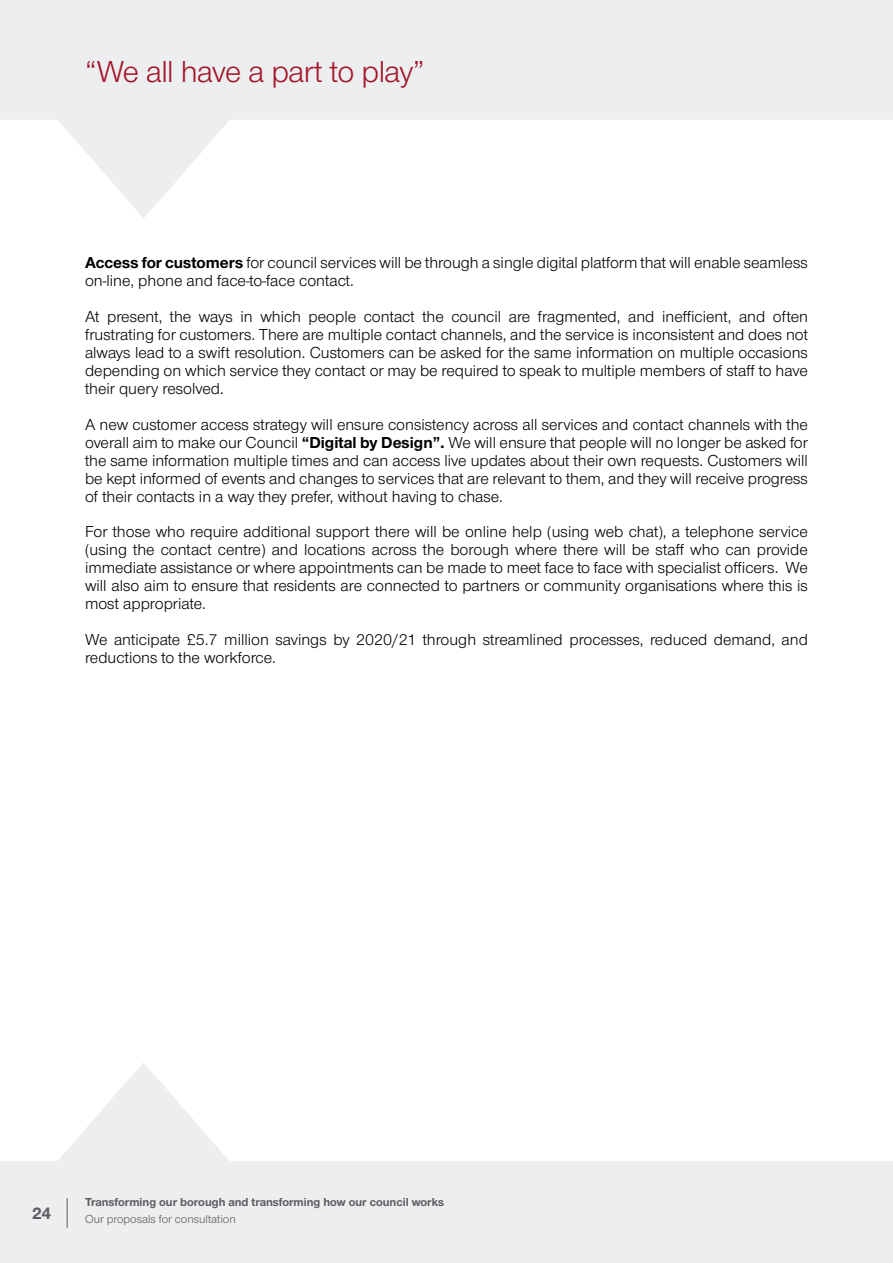
<style>
.page{position:relative;width:893px;height:1263px;background:#fff}
.page>*{position:absolute;margin:0;border:0;box-sizing:border-box;transform-origin:0 0}
.t1{font:31.5px "Nimbus San Nov TOT";letter-spacing:-.02em;color:#a31428}
.t2{font:700 17.55px "Nimbus San Nov TOT";color:#5c5b60}
.t3{font:16.5px/18px "Nimbus San Nov TOT";color:#000;text-align:justify}
.t4{font:700 12px "Nimbus San Nov TOT";color:#5c5b60}
.t5{font:12px "Nimbus San Nov TOT";color:#5c5b60}
.s1{font-weight:700}
</style>
<div class="page">
<svg style="left:0;top:1063px;width:893px;height:200px;fill:#edeeef"></svg>
<svg style="left:0;top:0;width:893px;height:218px;fill:#edeeef"></svg>
<hr style="left:67px;top:1198px;width:1px;height:30px;background:#5c5b60">
<h1 class="t1" style="left:85px;top:53px;width:341px">“We all have a part to play”</h1>
<p class="t3" style="left:85px;top:254px;width:724px"><span class="s1">Access for customers</span> for council services will be through a single digital platform that will enable seamless on-line, phone and face-to-face contact.</p>
<p class="t3" style="left:85px;top:308px;width:724px">At present, the ways in which people contact the council are fragmented, and inefficient, and often frustrating for customers. There are multiple contact channels, and the service is inconsistent and does not always lead to a swift resolution. Customers can be asked for the same information on multiple occasions depending on which service they contact or may be required to speak to multiple members of staff to have their query resolved.</p>
<p class="t3" style="left:85px;top:416px;width:724px">A new customer access strategy will ensure consistency across all services and contact channels with the overall aim to make our Council <span class="s1">“Digital by Design”.</span> We will ensure that people will no longer be asked for the same information multiple times and can access live updates about their own requests. Customers will be kept informed of events and changes to services that are relevant to them, and they will receive progress of their contacts in a way they prefer, without having to chase.</p>
<p class="t3" style="left:85px;top:523px;width:724px">For those who require additional support there will be online help (using web chat), a telephone service (using the contact centre) and locations across the borough where there will be staff who can provide immediate assistance or where appointments can be made to meet face to face with specialist officers. We will also aim to ensure that residents are connected to partners or community organisations where this is most appropriate.</p>
<p class="t3" style="left:85px;top:631px;width:724px">We anticipate £5.7 million savings by 2020/21 through streamlined processes, reduced demand, and reductions to the workforce.</p>
<p class="t2" style="left:32px;top:1202px;width:21px">24</p>
<p class="t4" style="left:85px;top:1195px;width:360px">Transforming our borough and transforming how our council works</p>
<p class="t5" style="left:85px;top:1212px;width:152px">Our proposals for consultation</p>
</div>
